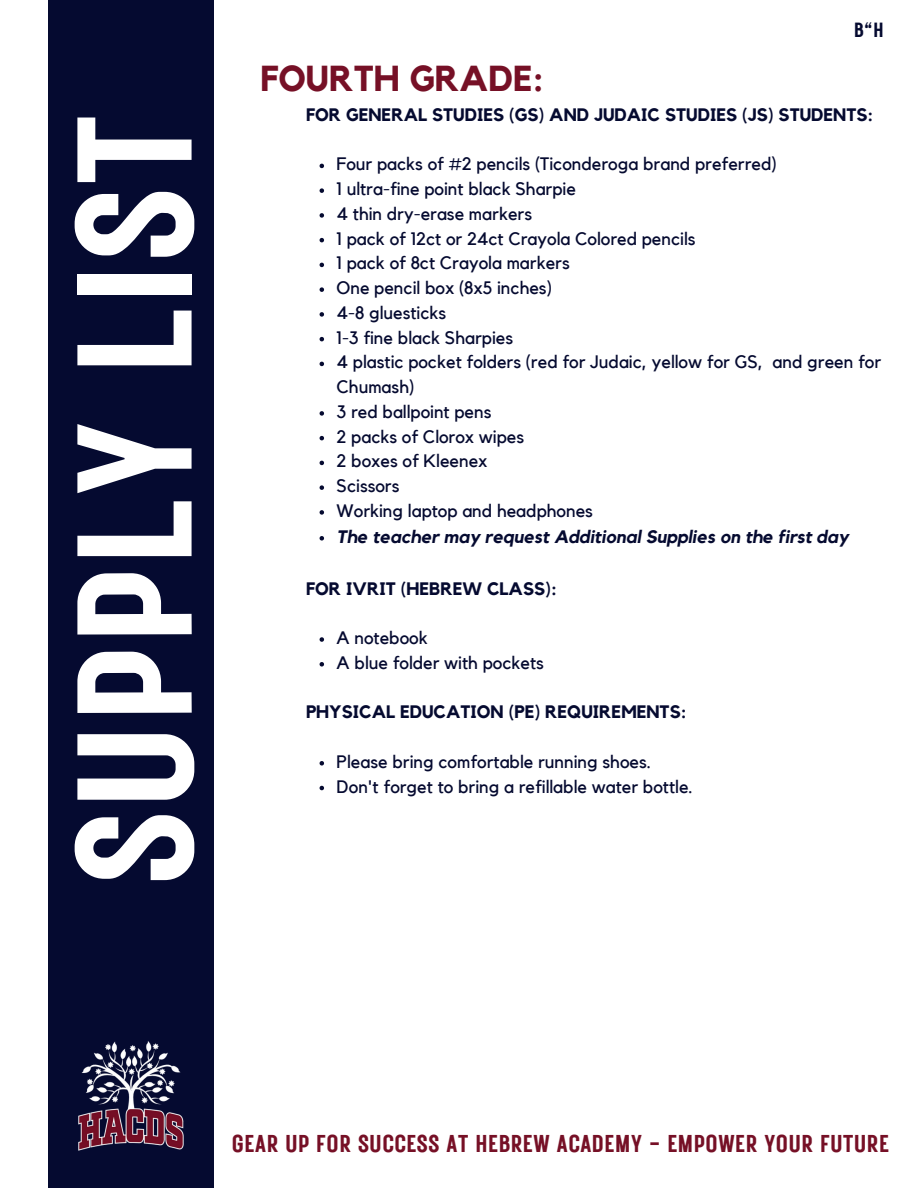
<style>
.page{position:relative;width:918px;height:1188px;background:#fff}
.page>*{position:absolute;margin:0;border:0;box-sizing:border-box;transform-origin:0 0}
.t1{font:163.05px "Rustic Printed";color:#fff}
.t2{font:700 36px "Kollektif";color:#761026}
.t3{font:24.3px "Rustic Printed";color:#761026}
.t4{font:20.55px "Rustic Printed";color:#050a30}
.t5{font:18px/24.8px "Kollektif";color:#050a30}
.t6{font:700 18px "Kollektif";color:#050a30}
.t7{font:italic 700 18px "Kollektif";color:#050a30}
</style>
<div class="page">
<div style="left:48px;top:0;width:166px;height:1188px;background:#050a30"></div>
<img style="left:78px;top:1041px;width:106px;height:110px">
<svg style="left:320px;top:164px;width:4px;height:4px"></svg>
<svg style="left:320px;top:188px;width:4px;height:5px"></svg>
<svg style="left:320px;top:213px;width:4px;height:5px"></svg>
<svg style="left:320px;top:238px;width:4px;height:4px"></svg>
<svg style="left:320px;top:263px;width:4px;height:4px"></svg>
<svg style="left:320px;top:287px;width:4px;height:5px"></svg>
<svg style="left:320px;top:312px;width:4px;height:5px"></svg>
<svg style="left:320px;top:337px;width:4px;height:4px"></svg>
<svg style="left:320px;top:362px;width:4px;height:4px"></svg>
<svg style="left:320px;top:411px;width:4px;height:5px"></svg>
<svg style="left:320px;top:436px;width:4px;height:4px"></svg>
<svg style="left:320px;top:461px;width:4px;height:4px"></svg>
<svg style="left:320px;top:485px;width:4px;height:5px"></svg>
<svg style="left:320px;top:510px;width:4px;height:5px"></svg>
<svg style="left:320px;top:536px;width:4px;height:5px"></svg>
<svg style="left:320px;top:637px;width:4px;height:5px"></svg>
<svg style="left:320px;top:662px;width:4px;height:5px"></svg>
<svg style="left:320px;top:761px;width:4px;height:5px"></svg>
<svg style="left:320px;top:786px;width:4px;height:4px"></svg>
<p class="t1" style="left:25px;top:887px;width:775px;rotate:-90deg">SUPPLY LIST</p>
<h4 class="t2" style="left:260px;top:62px;width:285px">FOURTH GRADE:</h4>
<h2 class="t4" style="left:854px;top:16px;width:32px">B"H</h2>
<p class="t6" style="left:306px;top:106px;width:569px">FOR GENERAL STUDIES (GS) AND JUDAIC STUDIES (JS) STUDENTS:</p>
<p class="t5" style="left:337px;top:152px;width:546px">Four packs of #2 pencils (Ticonderoga brand preferred)<br>1 ultra-fine point black Sharpie<br>4 thin dry-erase markers<br>1 pack of 12ct or 24ct Crayola Colored pencils<br>1 pack of 8ct Crayola markers<br>One pencil box (8x5 inches)<br>4-8 gluesticks<br>1-3 fine black Sharpies<br>4 plastic pocket folders (red for Judaic, yellow for GS, and green for<br>Chumash)<br>3 red ballpoint pens<br>2 packs of Clorox wipes<br>2 boxes of Kleenex<br>Scissors<br>Working laptop and headphones</p>
<p class="t7" style="left:337px;top:528px;width:514px">The teacher may request Additional Supplies on the first day</p>
<p class="t6" style="left:306px;top:580px;width:252px">FOR IVRIT (HEBREW CLASS):</p>
<p class="t5" style="left:337px;top:626px;width:209px">A notebook<br>A blue folder with pockets</p>
<p class="t6" style="left:306px;top:704px;width:382px">PHYSICAL EDUCATION (PE) REQUIREMENTS:</p>
<p class="t5" style="left:337px;top:750px;width:358px">Please bring comfortable running shoes.<br>Don't forget to bring a refillable water bottle.</p>
<h3 class="t3" style="left:232px;top:1127px;width:659px">GEAR UP FOR SUCCESS AT HEBREW ACADEMY - EMPOWER YOUR FUTURE</h3>
</div>
